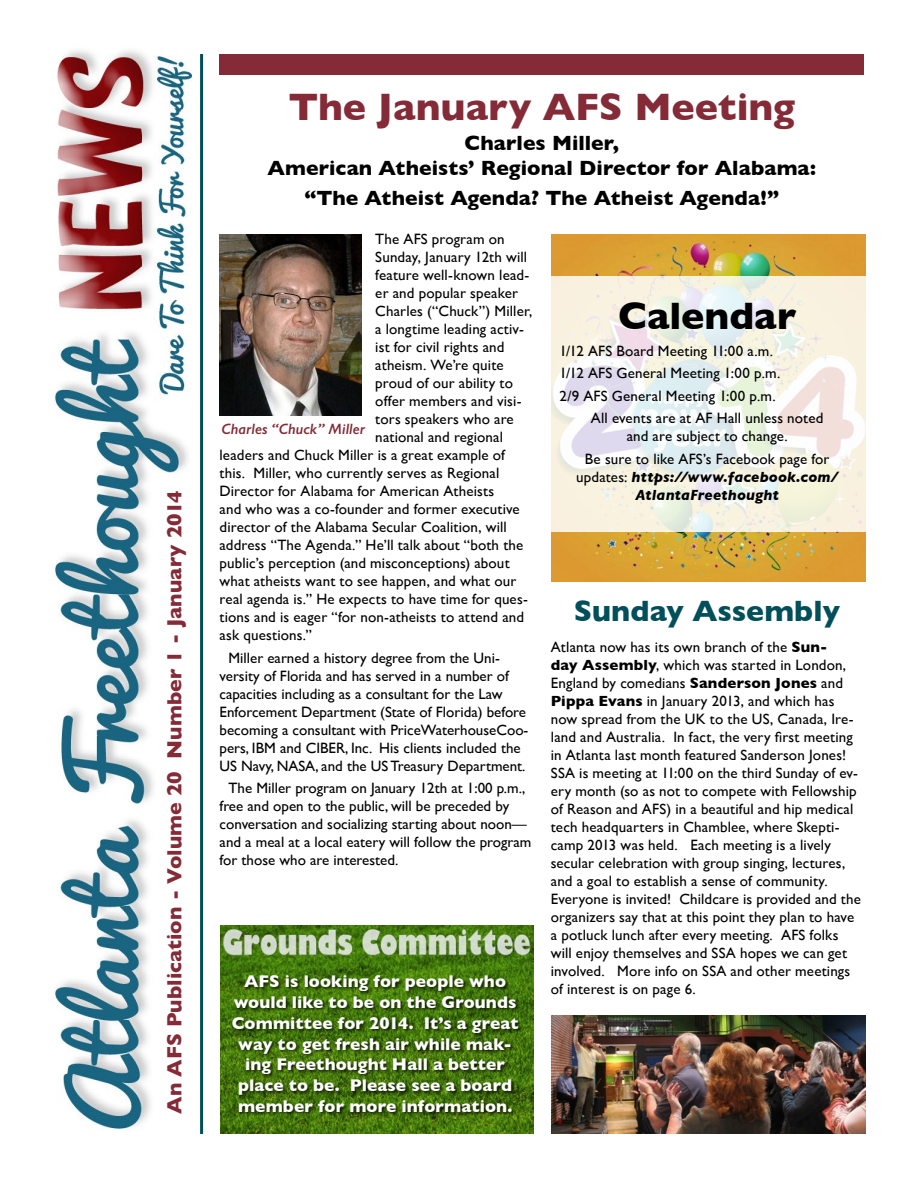
<style>
.page{position:relative;width:918px;height:1188px;background:#fff}
.page>*{position:absolute;margin:0;border:0;box-sizing:border-box;transform-origin:0 0}
.t1{font:700 39px "Gill Sans";color:#842b37}
.t2{font:700 39px "Gill Sans";color:#000}
.t3{font:700 30px "Gill Sans";color:#004f5a}
.t4{font:700 21px/25.2px "Gill Sans";letter-spacing:.005em;color:#000;text-align:center}
.t5{font:700 21px "Gill Sans";letter-spacing:.005em;color:#842b37}
.t6{font:700 17.25px/20.7px "Gill Sans";letter-spacing:.005em;color:#fff;text-align:center}
.t7{font:15px/18px "Gill Sans";letter-spacing:.005em;color:#000}
.t8{font:italic 700 15px/18px "Gill Sans";letter-spacing:.01em;color:#000;text-align:center}
.t9{font:italic 600 15px "Gill Sans";letter-spacing:.005em;color:#842b37}
.s1{font-weight:400;font-style:normal}
.s2{font-weight:700}
</style>
<div class="page">
<img style="left:552px;top:234px;width:313px;height:347px">
<img style="left:220px;top:926px;width:314px;height:208px">
<img style="left:53px;top:50px;width:140px;height:1080px">
<hr style="left:200px;top:54px;width:3px;height:1080px;background:#004f5a">
<svg style="left:551px;top:276px;width:315px;height:256px"></svg>
<div style="left:220px;top:54px;width:644px;height:21px;background:#842b37"></div>
<div style="left:232px;top:975px;width:291px;height:142px;background:#000;opacity:.75"></div>
<img style="left:220px;top:234px;width:142px;height:182px">
<img style="left:552px;top:1015px;width:313px;height:119px">
<h3 class="t5" style="left:158px;top:1114px;width:625px;rotate:-90deg">An AFS Publication - Volume 20 Number 1 - January 2014</h3>
<h1 class="t1" style="left:289px;top:76px;width:508px">The January AFS Meeting</h1>
<h3 class="t4" style="left:268px;top:130px;width:550px">Charles Miller,<br>American Atheists’ Regional Director for Alabama:</h3>
<h3 class="t4" style="left:304px;top:185px;width:476px">“The Atheist Agenda? The Atheist Agenda!”</h3>
<p class="t7" style="left:375px;top:230px;width:131px">The AFS program on</p>
<p class="t7" style="left:375px;top:248px;width:153px">Sunday, January 12th will</p>
<p class="t7" style="left:375px;top:266px;width:156px">feature well-known lead-</p>
<p class="t7" style="left:375px;top:284px;width:144px">er and popular speaker</p>
<p class="t7" style="left:375px;top:302px;width:159px">Charles (“Chuck”) Miller,</p>
<p class="t7" style="left:375px;top:320px;width:150px">a longtime leading activ-</p>
<p class="t7" style="left:375px;top:338px;width:131px">ist for civil rights and</p>
<p class="t7" style="left:375px;top:356px;width:130px">atheism. We’re quite</p>
<p class="t7" style="left:375px;top:374px;width:139px">proud of our ability to</p>
<p class="t7" style="left:375px;top:392px;width:148px">offer members and visi-</p>
<p class="t7" style="left:375px;top:410px;width:140px">tors speakers who are</p>
<p class="t7" style="left:375px;top:428px;width:129px">national and regional</p>
<p class="t7" style="left:220px;top:446px;width:287px">leaders and Chuck Miller is a great example of</p>
<p class="t7" style="left:220px;top:464px;width:281px">this. Miller, who currently serves as Regional</p>
<p class="t7" style="left:220px;top:482px;width:276px">Director for Alabama for American Atheists</p>
<p class="t7" style="left:220px;top:500px;width:302px">and who was a co-founder and former executive</p>
<p class="t7" style="left:220px;top:518px;width:289px">director of the Alabama Secular Coalition, will</p>
<p class="t7" style="left:220px;top:536px;width:305px">address “The Agenda.” He’ll talk about “both the</p>
<p class="t7" style="left:220px;top:554px;width:292px">public’s perception (and misconceptions) about</p>
<p class="t7" style="left:220px;top:572px;width:298px">what atheists want to see happen, and what our</p>
<p class="t7" style="left:220px;top:590px;width:310px">real agenda is.” He expects to have time for ques-</p>
<p class="t7" style="left:220px;top:608px;width:306px">tions and is eager “for non-atheists to attend and</p>
<p class="t7" style="left:220px;top:626px;width:94px">ask questions.”</p>
<p class="t7" style="left:220px;top:649px;width:310px;text-indent:9px">Miller earned a history degree from the Uni&shy;versity of Florida and has served in a number of capacities including as a consultant for the Law Enforcement Department (State of Florida) before becoming a consultant with PriceWaterhouseCoo&shy;pers, IBM and CIBER, Inc. His clients included the US Navy, NASA, and the US Treasury Department.</p>
<p class="t7" style="left:220px;top:779px;width:313px;text-indent:9px">The Miller program on January 12th at 1:00 p.m., free and open to the public, will be preceded by conversation and socializing starting about noon— and a meal at a local eatery will follow the program for those who are interested.</p>
<p class="t9" style="left:222px;top:420px;width:145px">Charles “Chuck” Miller</p>
<p class="t6" style="left:232px;top:971px;width:288px">AFS is looking for people who would like to be on the Grounds<br>Committee for 2014. It’s a great way to get fresh air while mak&shy;ing Freethought Hall a better place to be. Please see a board member for more information.</p>
<h1 class="t2" style="left:618px;top:285px;width:180px">Calendar</h1>
<p class="t7" style="left:559px;top:342px;width:215px">1/12 AFS Board Meeting 11:00 a.m.</p>
<p class="t7" style="left:559px;top:364px;width:222px">1/12 AFS General Meeting 1:00 p.m.</p>
<p class="t7" style="left:559px;top:387px;width:218px">2/9 AFS General Meeting 1:00 p.m.</p>
<p class="t7" style="left:591px;top:409px;width:234px">All events are at AF Hall unless noted</p>
<p class="t7" style="left:585px;top:425px;width:246px;line-height:22.5px;text-align:center">and are subject to change.<br>Be sure to like AFS’s Facebook page for</p>
<p class="t8" style="left:576px;top:468px;width:264px"><span class="s1">updates:</span> https://www.facebook.com/<br>AtlantaFreethought</p>
<h2 class="t3" style="left:574px;top:587px;width:268px">Sunday Assembly</h2>
<p class="t7" style="left:551px;top:638px;width:312px">Atlanta now has its own branch of the <span class="s2">Sun-<br>day Assembly</span>, which was started in London, England by comedians <span class="s2">Sanderson Jones</span> and <span class="s2">Pippa Evans</span> in January 2013, and which has now spread from the UK to the US, Canada, Ire&shy;land and Australia. In fact, the very first meeting in Atlanta last month featured Sanderson Jones!<br>SSA is meeting at 11:00 on the third Sunday of ev&shy;ery month (so as not to compete with Fellowship of Reason and AFS) in a beautiful and hip medical tech headquarters in Chamblee, where Skepti&shy;camp 2013 was held. Each meeting is a lively secular celebration with group singing, lectures, and a goal to establish a sense of community.<br>Everyone is invited! Childcare is provided and the organizers say that at this point they plan to have a potluck lunch after every meeting. AFS folks will enjoy themselves and SSA hopes we can get involved. More info on SSA and other meetings of interest is on page 6.</p>
</div>
